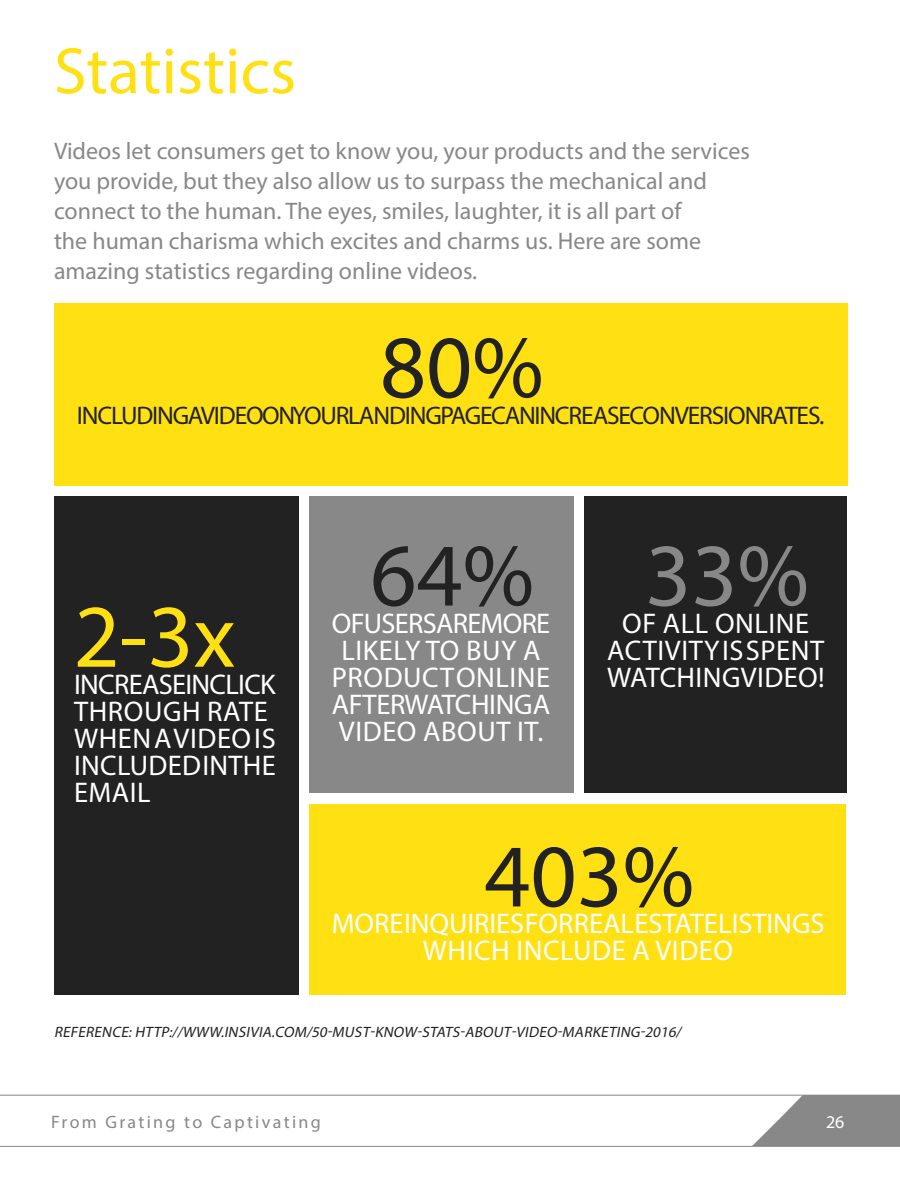
<style>
.page{position:relative;width:900px;height:1200px;background:#fff}
.page>*{position:absolute;margin:0;border:0;box-sizing:border-box;transform-origin:0 0}
.t1{font:90px "Myriad Pro";color:#222}
.t2{font:90px "Myriad Pro";color:#ffe013}
.t3{font:90px "Myriad Pro";color:#888}
.t4{font:66px "Myriad Pro";color:#ffe013}
.t5{font:28.5px/27px "Myriad Pro";letter-spacing:.015em;color:#fff}
.t6{font:28.5px "Myriad Pro";letter-spacing:-.025em;color:#fff}
.t7{font:25.5px "Myriad Pro";letter-spacing:-.045em;color:#222}
.t8{font:24px/30px "Myriad Pro";color:#888}
.t9{font:18px "Myriad Pro";letter-spacing:.13em;color:#888}
.t10{font:18px "Myriad Pro";color:#fff}
.t11{font:italic 15px "Myriad Pro";color:#222}
</style>
<div class="page">
<hr style="left:0;top:1095px;width:900px;height:1px;background:#888">
<svg style="left:752px;top:1095px;width:148px;height:51px"></svg>
<hr style="left:0;top:1146px;width:900px;height:1px;background:#888">
<div style="left:54px;top:496px;width:244px;height:499px;background:#222"></div>
<div style="left:309px;top:804px;width:537px;height:191px;background:#ffe013"></div>
<div style="left:309px;top:496px;width:264px;height:298px;background:#888"></div>
<div style="left:585px;top:496px;width:262px;height:298px;background:#222"></div>
<div style="left:54px;top:303px;width:793px;height:183px;background:#ffe013"></div>
<h2 class="t4" style="left:54px;top:30px;width:244px">Statistics</h2>
<p class="t8" style="left:54px;top:136px;width:697px">Videos let consumers get to know you, your products and the services you provide, but they also allow us to surpass the mechanical and connect to the human. The eyes, smiles, laughter, it is all part of<br>the human charisma which excites and charms us. Here are some amazing statistics regarding online videos.</p>
<h1 class="t1" style="left:380px;top:312px;width:165px">80%</h1>
<p class="t7" style="left:77px;top:400px;width:749px">INCLUDING A VIDEO ON YOUR LANDING PAGE CAN INCREASE CONVERSION RATES.</p>
<h1 class="t2" style="left:74px;top:581px;width:163px">2-3x</h1>
<p class="t5" style="left:74px;top:670px;width:203px">INCREASE IN CLICK<br>THROUGH RATE<br>WHEN A VIDEO IS<br>INCLUDED IN THE<br>EMAIL</p>
<h1 class="t1" style="left:370px;top:520px;width:165px">64%</h1>
<p class="t5" style="left:332px;top:636px;width:220px;text-align:center">LIKELY TO BUY A<br>PRODUCT ONLINE<br>AFTER WATCHING A<br>VIDEO ABOUT IT.</p>
<p class="t6" style="left:332px;top:605px;width:220px">OF USERS ARE MORE</p>
<h1 class="t3" style="left:645px;top:520px;width:165px">33%</h1>
<p class="t5" style="left:607px;top:636px;width:219px">ACTIVITY IS SPENT<br>WATCHING VIDEO!</p>
<p class="t5" style="left:622px;top:609px;width:189px">OF ALL ONLINE</p>
<h1 class="t1" style="left:484px;top:821px;width:211px">403%</h1>
<p class="t5" style="left:423px;top:937px;width:312px">WHICH INCLUDE A VIDEO</p>
<p class="t5" style="left:332px;top:910px;width:494px">MORE INQUIRIES FOR REAL ESTATE LISTINGS</p>
<p class="t11" style="left:54px;top:1022px;width:631px">REFERENCE:HTTP://WWW.INSIVIA.COM/50-MUST-KNOW-STATS-ABOUT-VIDEO-MARKETING-2016/</p>
<p class="t9" style="left:51px;top:1111px;width:271px">From Grating to Captivating</p>
<p class="t10" style="left:826px;top:1111px;width:20px">26</p>
</div>
